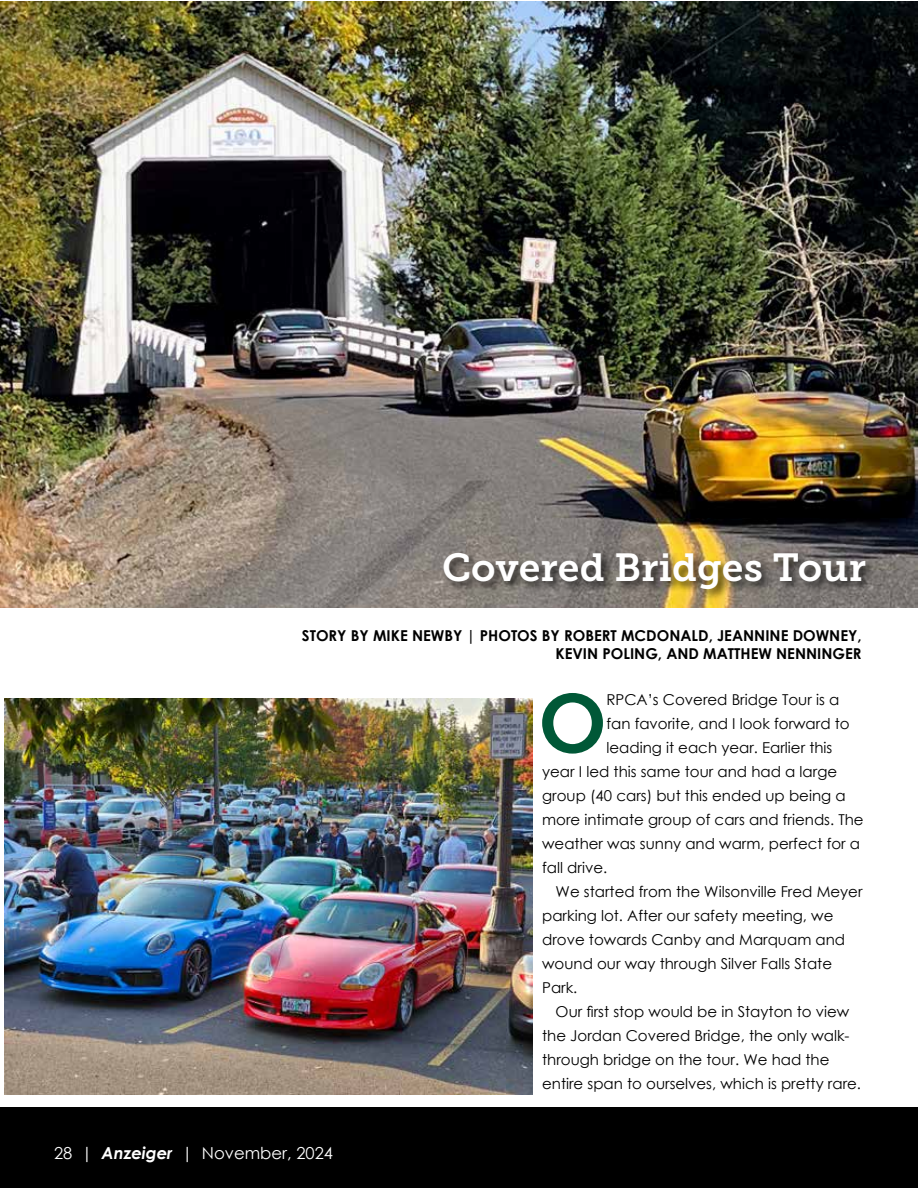
<style>
.page{position:relative;width:918px;height:1188px;background:#fff}
.page>*{position:absolute;margin:0;border:0;box-sizing:border-box;transform-origin:0 0}
.t1{font:82.65px "Museo Slab 700";color:#005837}
.t2{font:39px "Museo Slab 700";color:#fff}
.t3{font:16.5px "Century Gothic";color:#fff}
.t4{font:15px "Century Gothic";color:#000}
.t5{font:700 15px/18px "Century Gothic";color:#000;text-align:right}
.s1{font-weight:700;font-style:italic}
</style>
<div class="page">
<div style="left:0;top:1107px;width:918px;height:81px;background:#000"></div>
<img style="left:0;top:2px;width:918px;height:606px">
<div style="left:441px;top:550px;width:437px;height:51px;background:#000;opacity:.75"></div>
<img style="left:4px;top:698px;width:528px;height:396px">
<h2 class="t2" style="left:442px;top:545px;width:426px">Covered Bridges Tour</h2>
<p class="t5" style="left:302px;top:626px;width:561px">STORY BY MIKE NEWBY | PHOTOS BY ROBERT MCDONALD, JEANNINE DOWNEY,<br>KEVIN POLING, AND MATTHEW NENNINGER</p>
<h1 class="t1" style="left:539px;top:677px;width:69px">O</h1>
<p class="t4" style="left:606px;top:689px;width:234px">RPCA’s Covered Bridge Tour is a</p>
<p class="t4" style="left:606px;top:713px;width:245px">fan favorite, and I look forward to</p>
<p class="t4" style="left:606px;top:737px;width:228px">leading it each year. Earlier this</p>
<p class="t4" style="left:542px;top:761px;width:297px">year I led this same tour and had a large</p>
<p class="t4" style="left:542px;top:785px;width:305px">group (40 cars) but this ended up being a</p>
<p class="t4" style="left:542px;top:809px;width:323px">more intimate group of cars and friends. The</p>
<p class="t4" style="left:542px;top:833px;width:320px">weather was sunny and warm, perfect for a</p>
<p class="t4" style="left:542px;top:857px;width:67px">fall drive.</p>
<p class="t4" style="left:556px;top:881px;width:308px">We started from the Wilsonville Fred Meyer</p>
<p class="t4" style="left:542px;top:905px;width:293px">parking lot. After our safety meeting, we</p>
<p class="t4" style="left:542px;top:929px;width:305px">drove towards Canby and Marquam and</p>
<p class="t4" style="left:542px;top:953px;width:291px">wound our way through Silver Falls State</p>
<p class="t4" style="left:542px;top:977px;width:37px">Park.</p>
<p class="t4" style="left:556px;top:1001px;width:295px">Our first stop would be in Stayton to view</p>
<p class="t4" style="left:542px;top:1025px;width:309px">the Jordan Covered Bridge, the only walk-</p>
<p class="t4" style="left:542px;top:1049px;width:289px">through bridge on the tour. We had the</p>
<p class="t4" style="left:542px;top:1073px;width:320px">entire span to ourselves, which is pretty rare.</p>
<p class="t3" style="left:54px;top:1142px;width:280px">28 | <span class="s1">Anzeiger</span> | November, 2024</p>
</div>
